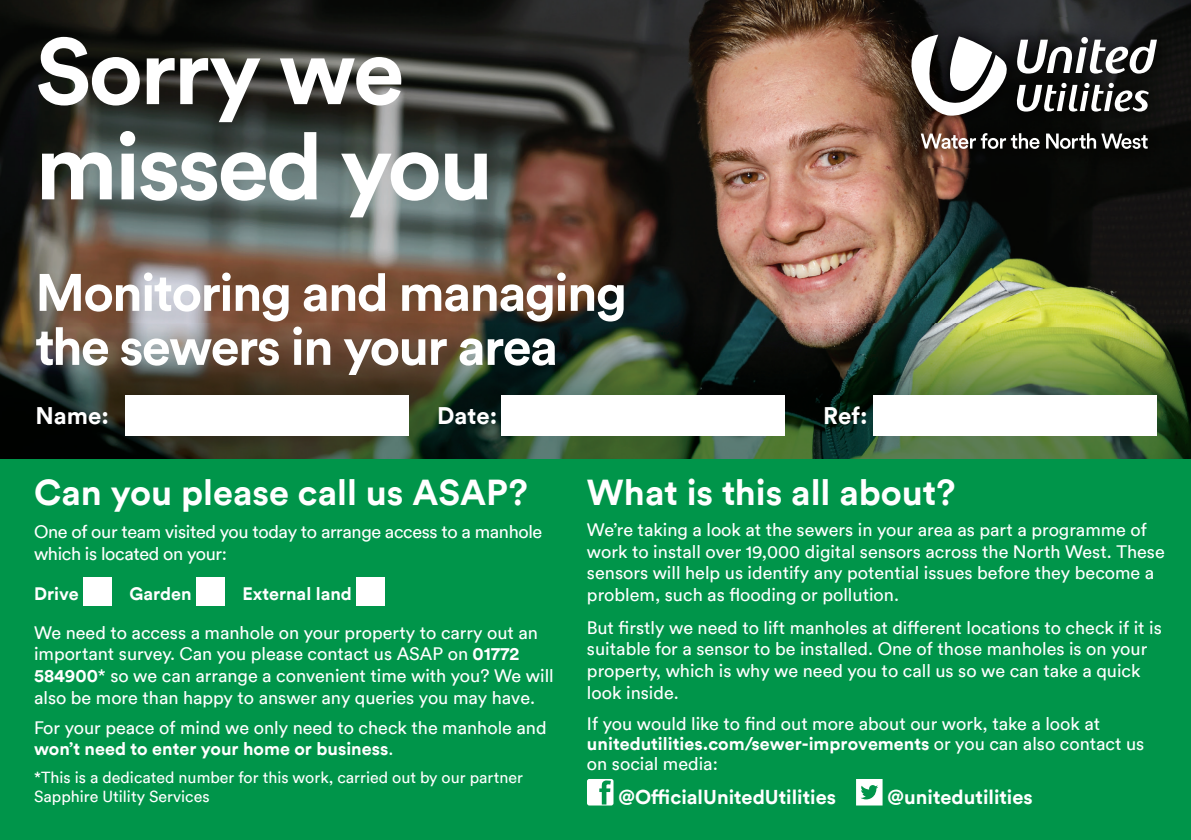
<style>
.page{position:relative;width:1191px;height:840px;background:#fff}
.page>*{position:absolute;margin:0;border:0;box-sizing:border-box;transform-origin:0 0}
.t1{font:700 92.8px/95.2px "Circular TT";letter-spacing:-.03em;color:#fff}
.t2{font:700 52px/54px "Circular TT";letter-spacing:-.03em;color:#fff}
.t3{font:700 36px "Circular TT";color:#fff}
.t4{font:700 24px "Circular TT";color:#fff}
.t5{font:700 20px "Circular TT";color:#fff}
.t6{font:18px/21.6px "Circular TT";color:#fff}
.t7{font:18px/21.6px "Circular TT";letter-spacing:-.02em;color:#fff}
.t8{font:700 18px "Circular TT";color:#fff}
.t9{font:16px/19.2px "Circular TT";color:#fff}
.s1{font-weight:700}
</style>
<div class="page">
<img style="left:0;top:0;width:1191px;height:459px">
<div style="left:0;top:459px;width:1191px;height:380px;background:#00954a"></div>
<div style="left:83px;top:577px;width:29px;height:28px;background:#fff"></div>
<div style="left:196px;top:577px;width:28px;height:28px;background:#fff"></div>
<div style="left:356px;top:577px;width:29px;height:28px;background:#fff"></div>
<div style="left:125px;top:395px;width:283px;height:40px;background:#fff"></div>
<div style="left:501px;top:395px;width:283px;height:40px;background:#fff"></div>
<div style="left:873px;top:395px;width:284px;height:40px;background:#fff"></div>
<svg style="left:587px;top:779px;width:26px;height:26px"></svg>
<svg style="left:856px;top:779px;width:26px;height:26px"></svg>
<img style="left:892px;top:17px;width:282px;height:150px">
<svg style="left:911px;top:35px;width:246px;height:82px"></svg>
<svg style="left:920px;top:133px;width:227px;height:16px"></svg>
<h1 class="t1" style="left:35px;top:22px;width:459px">Sorry we missed you</h1>
<h2 class="t2" style="left:35px;top:264px;width:593px">Monitoring and managing the sewers in your area</h2>
<h3 class="t4" style="left:35px;top:399px;width:75px">Name:</h3>
<h3 class="t4" style="left:437px;top:399px;width:62px">Date:</h3>
<h3 class="t4" style="left:823px;top:399px;width:46px">Ref:</h3>
<h3 class="t3" style="left:34px;top:469px;width:495px">Can you please call us ASAP?</h3>
<p class="t7" style="left:34px;top:520px;width:510px">One of our team visited you today to arrange access to a manhole which is located on your:</p>
<p class="t8" style="left:34px;top:581px;width:46px">Drive</p>
<p class="t8" style="left:129px;top:582px;width:64px">Garden</p>
<p class="t8" style="left:242px;top:582px;width:111px">External land</p>
<p class="t6" style="left:34px;top:621px;width:521px">We need to access a manhole on your property to carry out an important survey. Can you please contact us ASAP on <span class="s1">01772<br>584900</span>* so we can arrange a convenient time with you? We will also be more than happy to answer any queries you may have.</p>
<p class="t6" style="left:34px;top:716px;width:514px">For your peace of mind we only need to check the manhole and <span class="s1">won’t need to enter your home or business</span>.</p>
<p class="t9" style="left:34px;top:767px;width:490px">*This is a dedicated number for this work, carried out by our partner<br>Sapphire Utility Services</p>
<h3 class="t3" style="left:587px;top:469px;width:370px">What is this all about?</h3>
<p class="t6" style="left:587px;top:518px;width:579px">We’re taking a look at the sewers in your area as part a programme of work to install over 19,000 digital sensors across the North West. These sensors will help us identify any potential issues before they become a problem, such as flooding or pollution.</p>
<p class="t6" style="left:587px;top:616px;width:576px">But firstly we need to lift manholes at different locations to check if it is suitable for a sensor to be installed. One of those manholes is on your property, which is why we need you to call us so we can take a quick look inside.</p>
<p class="t6" style="left:587px;top:713px;width:559px;line-height:20px">If you would like to find out more about our work, take a look at <span class="s1">unitedutilities.com/sewer-improvements</span> or you can also contact us on social media:</p>
<p class="t5" style="left:618px;top:783px;width:219px">@OfficialUnitedUtilities</p>
<p class="t5" style="left:887px;top:783px;width:147px">@unitedutilities</p>
</div>
